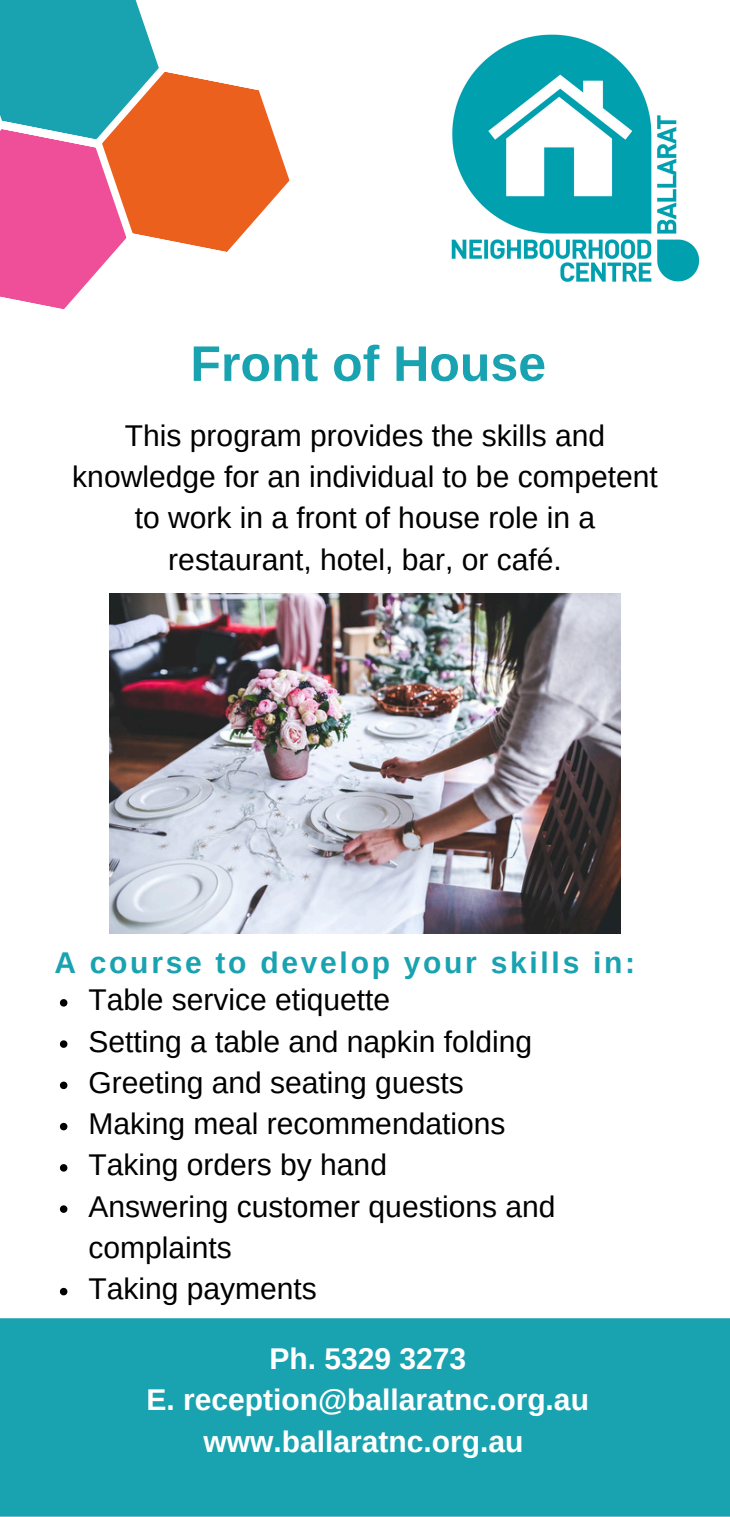
<style>
.page{position:relative;width:730px;height:1517px;background:#fff}
.page>*{position:absolute;margin:0;border:0;box-sizing:border-box;transform-origin:0 0}
.t1{font:700 50px "Arimo";color:#19a2b0}
.t2{font:30px/41.2px "Arimo";color:#000;text-align:center}
.t3{font:700 30px/41.2px "Arimo";color:#fff;text-align:center}
.t4{font:700 30px "Arimo";letter-spacing:.09em;color:#19a2b0}
</style>
<div class="page">
<img style="left:451px;top:34px;width:249px;height:248px">
<svg style="left:0;top:0;width:290px;height:309px"></svg>
<div style="left:0;top:1318px;width:729px;height:199px;background:#19a2b0"></div>
<svg style="left:60px;top:999px;width:7px;height:8px"></svg>
<svg style="left:60px;top:1040px;width:7px;height:8px"></svg>
<svg style="left:60px;top:1082px;width:7px;height:7px"></svg>
<svg style="left:60px;top:1123px;width:7px;height:7px"></svg>
<svg style="left:60px;top:1164px;width:7px;height:8px"></svg>
<svg style="left:60px;top:1205px;width:7px;height:8px"></svg>
<svg style="left:60px;top:1288px;width:7px;height:7px"></svg>
<img style="left:110px;top:594px;width:510px;height:339px">
<p class="t1" style="left:190px;top:336px;width:357px">Front of House</p>
<p class="t2" style="left:72px;top:415px;width:586px">This program provides the skills and knowledge for an individual to be competent to work in a front of house role in a restaurant, hotel, bar, or café.</p>
<p class="t4" style="left:54px;top:946px;width:582px">A course to develop your skills in:</p>
<p class="t2" style="left:88px;top:979px;width:303px">Table service etiquette</p>
<h1 class="t2" style="left:88px;top:1020px;width:445px">Setting a table and napkin folding</h1>
<p class="t2" style="left:88px;top:1062px;width:376px">Greeting and seating guests</p>
<p class="t2" style="left:88px;top:1103px;width:418px">Making meal recommendations</p>
<p class="t2" style="left:88px;top:1144px;width:300px">Taking orders by hand</p>
<h2 class="t2" style="left:88px;top:1185px;width:468px;text-align:left">Answering customer questions and complaints</h2>
<p class="t2" style="left:88px;top:1268px;width:230px">Taking payments</p>
<p class="t3" style="left:146px;top:1338px;width:444px">Ph. 5329 3273<br>E. reception@ballaratnc.org.au www.ballaratnc.org.au</p>
</div>
